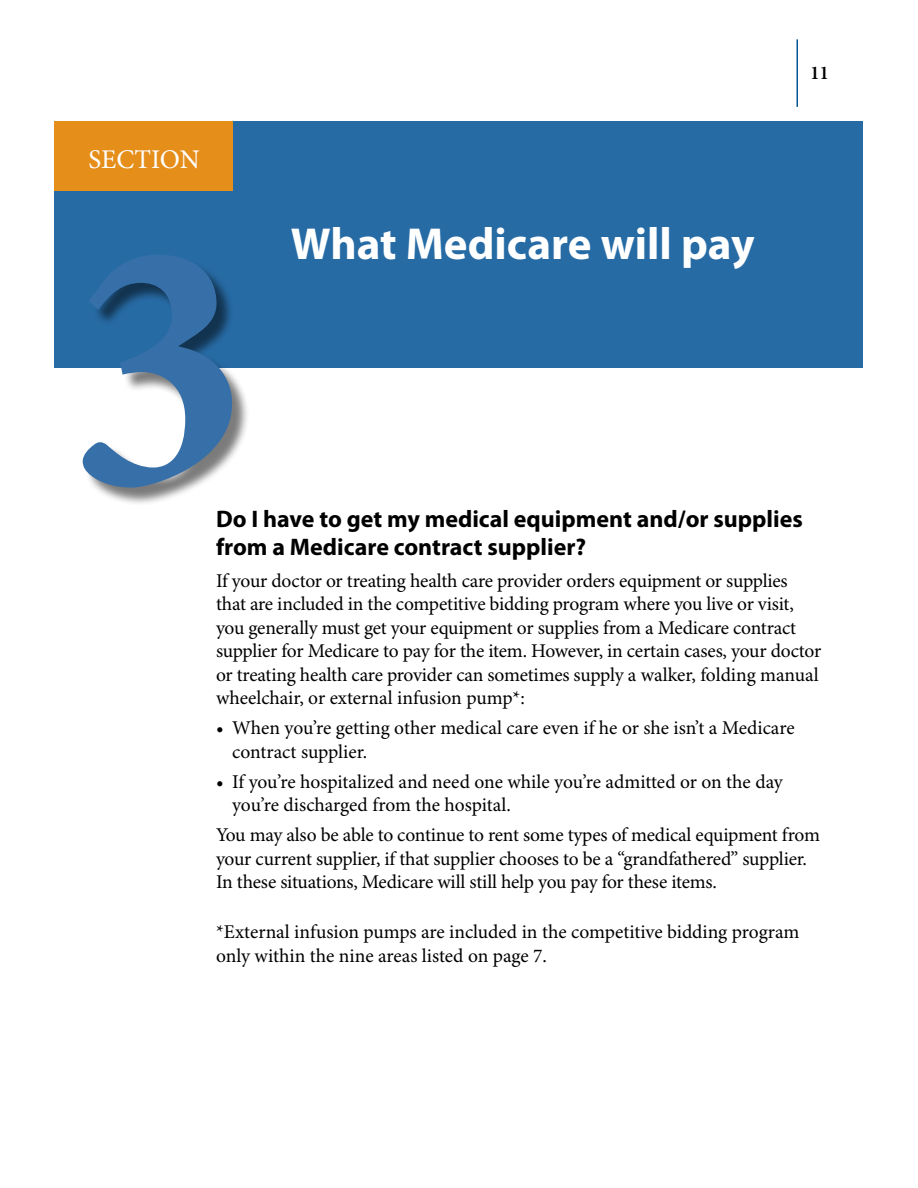
<style>
.page{position:relative;width:918px;height:1188px;background:#fff}
.page>*{position:absolute;margin:0;border:0;box-sizing:border-box;transform-origin:0 0}
.t1{font:700 360px "Minion Pro";color:#3770a9}
.Section_Header{font:700 45px "Myriad Pro";color:#fff}
.t2{font:27px "Minion Pro";letter-spacing:-.005em;color:#fff}
.Heading_2{font:700 24px/28.8px "Myriad Pro";color:#000}
.Body_Text_13{font:19.5px/23.4px "Minion Pro";letter-spacing:-.01em;color:#000}
.t3{font:600 19.5px "Minion Pro";color:#000}
</style>
<div class="page">
<hr style="left:796px;top:39px;width:2px;height:68px;background:#005695">
<div style="left:54px;top:122px;width:808px;height:246px;background:#276ba5"></div>
<div style="left:54px;top:122px;width:179px;height:69px;background:#e58e1a"></div>
<div style="left:85px;top:258px;width:166px;height:249px;background:#000;opacity:.52"></div>
<h3 class="t2" style="left:89px;top:144px;width:113px">SECTION</h3>
<p class="t3" style="left:810px;top:61px;width:21px">11</p>
<p class="Section_Header" style="left:291px;top:219px;width:465px">What Medicare will pay</p>
<h1 class="t1" style="left:69px;top:153px;width:181px">3</h1>
<p class="Heading_2" style="left:216px;top:505px;width:588px">Do I have to get my medical equipment and/or supplies from a Medicare contract supplier?</p>
<p class="Body_Text_13" style="left:216px;top:570px;width:607px">If your doctor or treating health care provider orders equipment or supplies that are included in the competitive bidding program where you live or visit, you generally must get your equipment or supplies from a Medicare contract supplier for Medicare to pay for the item. However, in certain cases, your doctor or treating health care provider can sometimes supply a walker, folding manual wheelchair, or external infusion pump*:</p>
<p class="Body_Text_13" style="left:232px;top:717px;width:564px;text-indent:-16px">• When you’re getting other medical care even if he or she isn’t a Medicare contract supplier.</p>
<p class="Body_Text_13" style="left:232px;top:771px;width:552px;text-indent:-16px">• If you’re hospitalized and need one while you’re admitted or on the day you’re discharged from the hospital.</p>
<p class="Body_Text_13" style="left:216px;top:824px;width:605px">You may also be able to continue to rent some types of medical equipment from your current supplier, if that supplier chooses to be a “grandfathered” supplier.<br>In these situations, Medicare will still help you pay for these items.</p>
<p class="Body_Text_13" style="left:216px;top:921px;width:585px">*External infusion pumps are included in the competitive bidding program only within the nine areas listed on page 7.</p>
</div>
